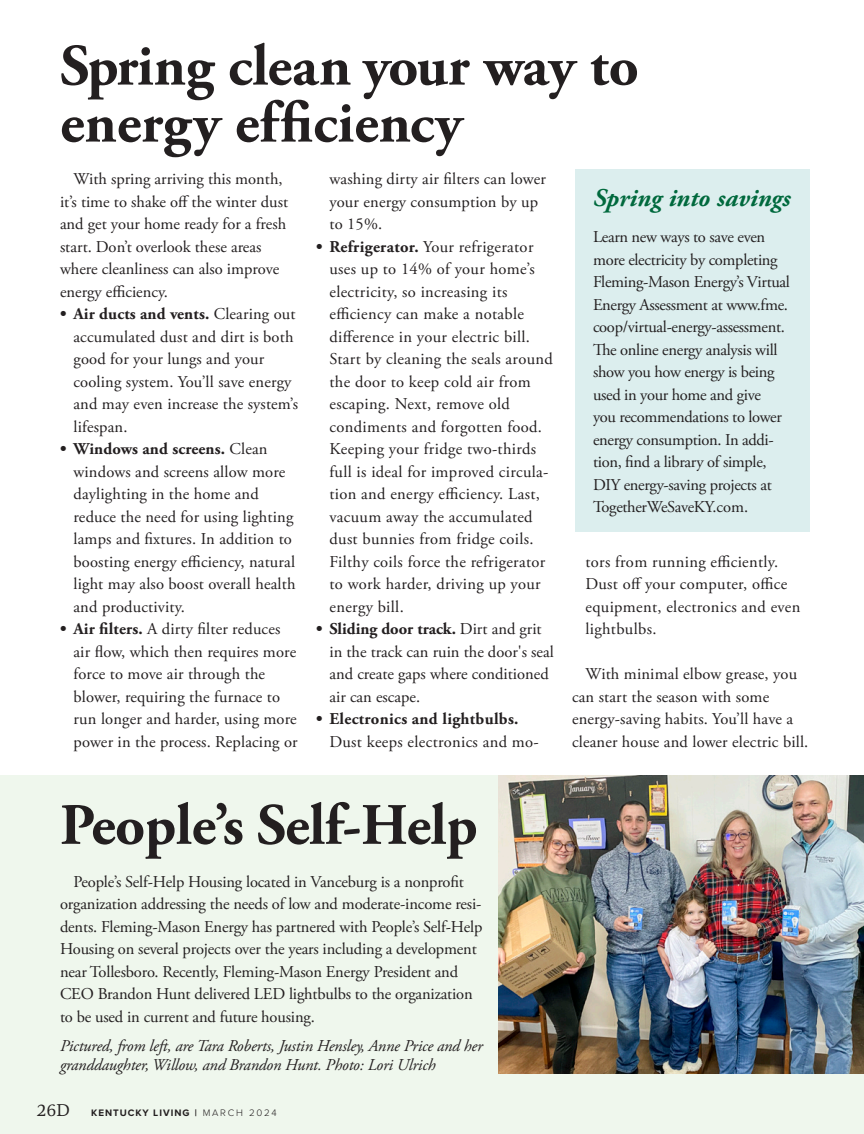
<style>
.page{position:relative;width:864px;height:1134px;background:#fff}
.page>*{position:absolute;margin:0;border:0;box-sizing:border-box;transform-origin:0 0}
.FLEMING_header{font:700 58.5px/57px "Adobe Garamond Pro";letter-spacing:-.005em;color:#231f20}
.FLEMING_Deck{font:italic 700 25.5px "Adobe Garamond Pro";color:#00693d}
.t1{font:18px "Ashbury";color:#231f20}
.FLEMING_bodycopy{font:16.5px/22.5px "Adobe Garamond Pro";color:#231f20}
.FLEMING_bodycopy-2{font:16.5px/22.5px "Adobe Garamond Pro";letter-spacing:.02em;color:#231f20}
.FLEMING_bodycopy-3{font:16.5px/22.5px "Adobe Garamond Pro";letter-spacing:-.02em;color:#231f20}
.FLEMING_caption{font:italic 16.5px/19.5px "Adobe Garamond Pro";letter-spacing:-.01em;color:#231f20}
.t2{font:700 16.5px/22.5px "Adobe Garamond Pro";letter-spacing:.02em;color:#231f20}
.t3{font:700 9.75px "Proxima Nova";letter-spacing:.1em;color:#231f20}
.s1{font-weight:700}
.s2{font-weight:400}
.s3{font-weight:300}
</style>
<div class="page">
<div style="left:0;top:775px;width:864px;height:359px;background:#eff7ed"></div>
<div style="left:575px;top:170px;width:235px;height:362px;background:#dceeee"></div>
<img style="left:499px;top:775px;width:365px;height:298px">
<p class="FLEMING_header" style="left:60px;top:39px;width:580px">Spring clean your way to energy efficiency</p>
<p class="FLEMING_bodycopy" style="left:60px;top:168px;width:230px;text-indent:14px">With spring arriving this month, it’s time to shake off the winter dust and get your home ready for a fresh start. Don’t overlook these areas where cleanliness can also improve energy efficiency.</p>
<p class="FLEMING_bodycopy" style="left:74px;top:303px;width:226px;text-indent:-14px"><span class="s1">• Air ducts and vents.</span> Clearing out accumulated dust and dirt is both good for your lungs and your cooling system. You’ll save energy and may even increase the system’s lifespan.</p>
<p class="FLEMING_bodycopy" style="left:74px;top:438px;width:224px;text-indent:-14px"><span class="s1">• Windows and screens.</span> Clean windows and screens allow more daylighting in the home and reduce the need for using lighting lamps and fixtures. In addition to boosting energy efficiency, natural light may also boost overall health and productivity.</p>
<p class="FLEMING_bodycopy" style="left:74px;top:618px;width:226px;text-indent:-14px"><span class="s1">• Air filters.</span> A dirty filter reduces air flow, which then requires more force to move air through the blower, requiring the furnace to run longer and harder, using more power in the process. Replacing or</p>
<p class="FLEMING_bodycopy" style="left:330px;top:168px;width:218px">washing dirty air filters can lower your energy consumption by up to 15%.</p>
<p class="FLEMING_bodycopy-2" style="left:330px;top:236px;width:225px;text-indent:-14px"><span class="s1">• Refrigerator.</span> Your refrigerator uses up to 14% of your home’s electricity, so increasing its efficiency can make a notable difference in your electric bill.<br>Start by cleaning the seals around the door to keep cold air from escaping. Next, remove old condiments and forgotten food.<br>Keeping your fridge two-thirds full is ideal for improved circula&shy;tion and energy efficiency. Last, vacuum away the accumulated dust bunnies from fridge coils.<br>Filthy coils force the refrigerator to work harder, driving up your energy bill.</p>
<p class="FLEMING_bodycopy" style="left:330px;top:618px;width:226px;text-indent:-14px"><span class="s1">• Sliding door track.</span> Dirt and grit in the track can ruin the door's seal and create gaps where conditioned air can escape.</p>
<p class="t2" style="left:330px;top:708px;width:211px;text-indent:-14px">• Electronics and lightbulbs.<br><span class="s2">Dust keeps electronics and mo-</span></p>
<p class="FLEMING_Deck" style="left:593px;top:183px;width:199px">Spring into savings</p>
<p class="FLEMING_bodycopy-3" style="left:593px;top:226px;width:198px">Learn new ways to save even more electricity by completing<br>Fleming-Mason Energy’s Virtual<br>Energy Assessment at www.fme. coop/virtual-energy-assessment.<br>The online energy analysis will show you how energy is being used in your home and give<br>you recommendations to lower energy consumption. In addi&shy;tion, find a library of simple,<br>DIY energy-saving projects at<br>TogetherWeSaveKY.com.</p>
<p class="FLEMING_bodycopy-2" style="left:585px;top:551px;width:216px">tors from running efficiently.<br>Dust off your computer, office equipment, electronics and even lightbulbs.</p>
<p class="FLEMING_bodycopy" style="left:572px;top:663px;width:238px;text-indent:14px">With minimal elbow grease, you can start the season with some energy-saving habits. You’ll have a cleaner house and lower electric bill.</p>
<p class="FLEMING_header" style="left:60px;top:798px;width:419px">People’s Self-Help</p>
<p class="FLEMING_bodycopy" style="left:60px;top:871px;width:424px;text-indent:14px">People’s Self-Help Housing located in Vanceburg is a nonprofit organization addressing the needs of low and moderate-income resi&shy;dents. Fleming-Mason Energy has partnered with People’s Self-Help Housing on several projects over the years including a development near Tollesboro. Recently, Fleming-Mason Energy President and CEO Brandon Hunt delivered LED lightbulbs to the organization to be used in current and future housing.</p>
<p class="FLEMING_caption" style="left:60px;top:1036px;width:424px">Pictured, from left, are Tara Roberts, Justin Hensley, Anne Price and her granddaughter, Willow, and Brandon Hunt. Photo: Lori Ulrich</p>
<p class="t1" style="left:37px;top:1099px;width:35px">26D</p>
<p class="t3" style="left:91px;top:1106px;width:187px">KENTUCKY LIVING | <span class="s3">MARCH 2024</span></p>
</div>
